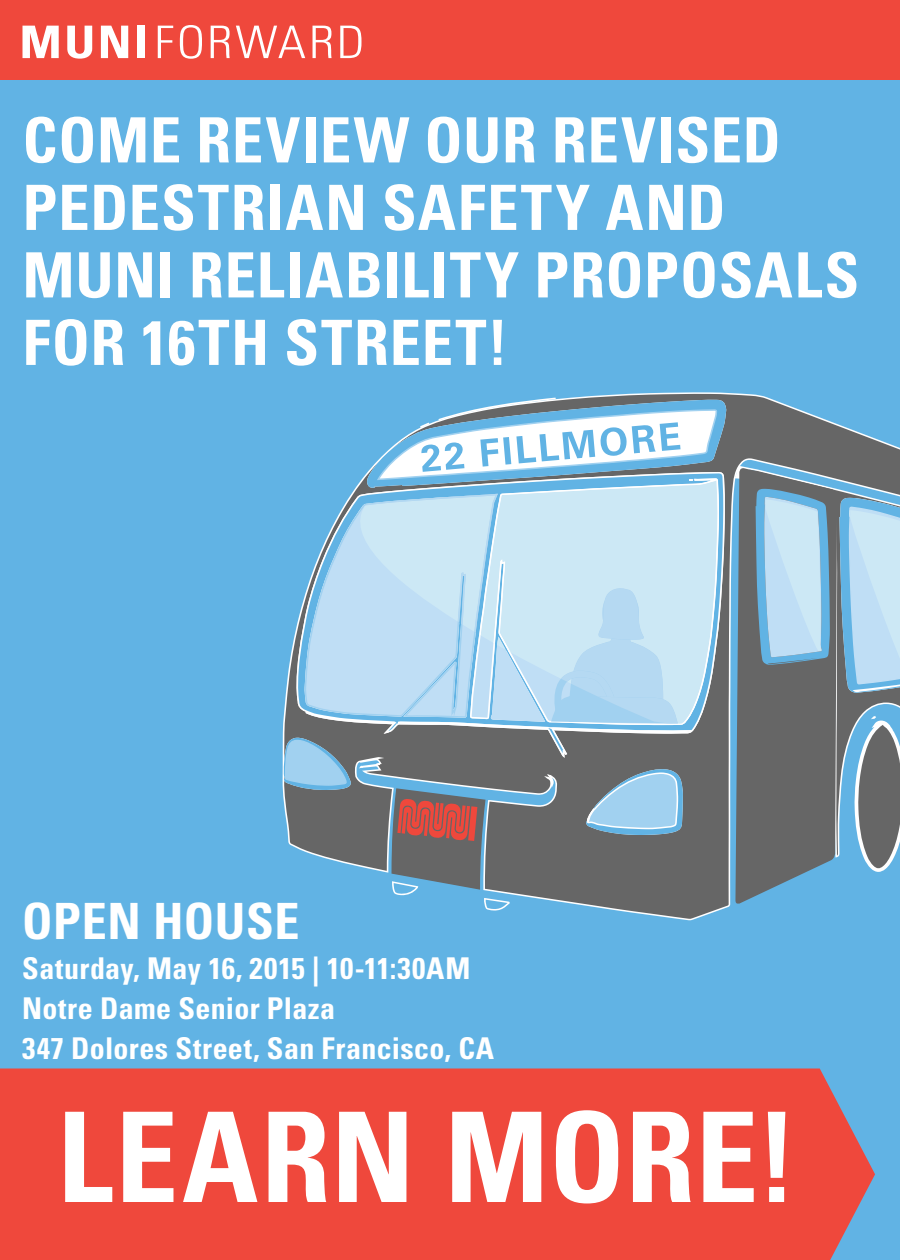
<style>
.page{position:relative;width:900px;height:1260px;background:#fff}
.page>*{position:absolute;margin:0;border:0;box-sizing:border-box;transform-origin:0 0}
.t1{font:700 condensed 125px "Univers LT Std";letter-spacing:.005em;color:#fff}
.t2{font:700 condensed 62.5px/67.5px "Univers LT Std";letter-spacing:.015em;color:#fff}
.t3{font:700 condensed 50px "Univers LT Std";letter-spacing:.01em;color:#fff}
.t4{font:700 condensed 30px "Univers LT Std";letter-spacing:.015em;color:#fff}
</style>
<div class="page">
<div style="left:0;top:0;width:900px;height:124px;background:#ef483c"></div>
<div style="left:0;top:80px;width:900px;height:1180px;background:#61b3e4"></div>
<svg style="left:22px;top:26px;width:37px;height:32px"></svg>
<svg style="left:67px;top:26px;width:25px;height:33px"></svg>
<svg style="left:101px;top:26px;width:27px;height:32px"></svg>
<div style="left:137px;top:26px;width:8px;height:32px;background:#fff"></div>
<svg style="left:158px;top:26px;width:15px;height:32px"></svg>
<svg style="left:180px;top:25px;width:22px;height:34px"></svg>
<svg style="left:211px;top:26px;width:19px;height:32px"></svg>
<svg style="left:236px;top:26px;width:69px;height:32px"></svg>
<svg style="left:313px;top:26px;width:19px;height:32px"></svg>
<svg style="left:340px;top:26px;width:22px;height:32px"></svg>
<div style="left:0;top:1069px;width:875px;height:191px;background:#ef483c"></div>
<svg style="left:282px;top:392px;width:618px;height:528px"></svg>
<svg style="left:735px;top:467px;width:165px;height:438px"></svg>
<svg style="left:284px;top:398px;width:442px;height:513px"></svg>
<p class="t2" style="left:22px;top:106px;width:838px">COME REVIEW OUR REVISED<br>PEDESTRIAN SAFETY AND<br>MUNI RELIABILITY PROPOSALS<br>FOR 16TH STREET!</p>
<p class="t3" style="left:22px;top:890px;width:279px">OPEN HOUSE</p>
<p class="t4" style="left:22px;top:950px;width:450px">Saturday, May 16, 2015 | 10-11:30AM</p>
<p class="t4" style="left:22px;top:990px;width:314px">Notre Dame Senior Plaza</p>
<p class="t4" style="left:22px;top:1030px;width:474px">347 Dolores Street, San Francisco, CA</p>
<p class="t1" style="left:57px;top:1081px;width:742px">LEARN MORE!</p>
</div>
